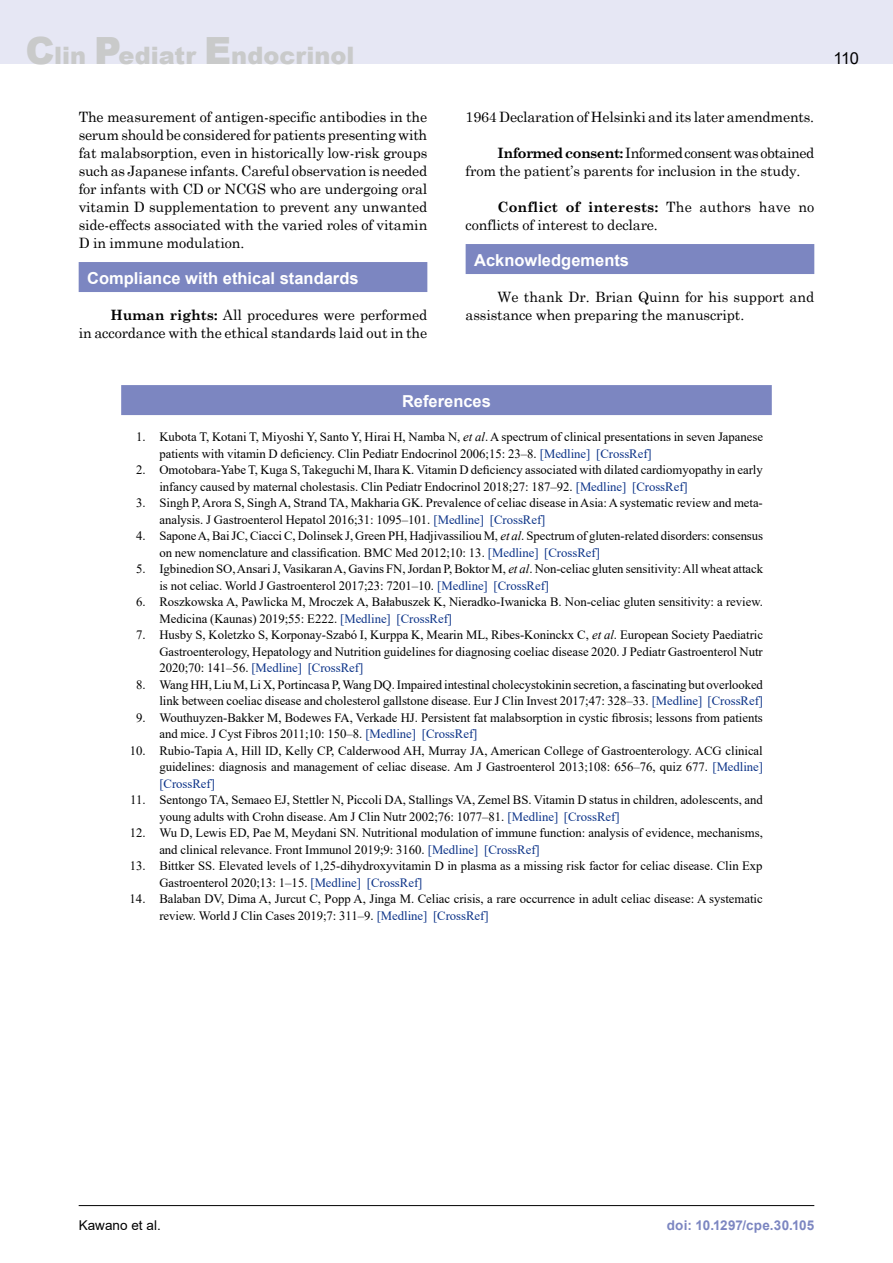
<style>
.page{position:relative;width:893px;height:1263px;background:#fff}
.page>*{position:absolute;margin:0;border:0;box-sizing:border-box;transform-origin:0 0}
.t1{font:900 24px "Arial";color:#c9caca}
.t2{font:700 16.5px "Arial";color:#fff}
.t3{font:16.5px "Arial";color:#000}
.t4{font:14.25px/18px "Century Schoolbook";letter-spacing:-.01em;color:#000}
.t5{font:700 13.5px "Arial";letter-spacing:.01em;color:#7c86c1}
.t6{font:13.5px "Arial";letter-spacing:.005em;color:#000}
.t7{font:12.75px/16.5px "Times New Roman";letter-spacing:-.005em;color:#000}
.s1{font-size:37.5px}
.s2{font-weight:700}
.s3{font-style:italic}
.s4{color:#0c3388}
</style>
<div class="page">
<div style="left:0;top:0;width:893px;height:64px;background:#e6e7f4"></div>
<hr style="left:79px;top:1205px;width:735px;height:1px;background:#000">
<div style="left:79px;top:262px;width:348px;height:30px;background:#7c86c1"></div>
<div style="left:466px;top:244px;width:348px;height:30px;background:#7c86c1"></div>
<div style="left:121px;top:385px;width:651px;height:30px;background:#7c86c1"></div>
<h1 class="t1" style="left:26px;top:38px;width:330px"><span class="s1">C</span>lin <span class="s1">P</span>ediatr <span class="s1">E</span>ndocrinol</h1>
<p class="t4" style="left:79px;top:106px;width:350px;text-align:justify">The measurement of antigen-specific antibodies in the serum should be considered for patients presenting with fat malabsorption, even in historically low-risk groups such as Japanese infants. Careful observation is needed for infants with CD or NCGS who are undergoing oral vitamin D supplementation to prevent any unwanted side-effects associated with the varied roles of vitamin D in immune modulation.</p>
<p class="t2" style="left:87px;top:266px;width:273px">Compliance with ethical standards</p>
<p class="t4" style="left:79px;top:304px;width:350px;text-align:right"><span class="s2">Human rights:</span> All procedures were performed<br>in accordance with the ethical standards laid out in the</p>
<p class="t4" style="left:466px;top:106px;width:350px">1964 Declaration of Helsinki and its later amendments.</p>
<p class="t4" style="left:466px;top:142px;width:350px;text-indent:32px"><span class="s2">Informed consent:</span> Informedconsentwasobtained from the patient’s parents for inclusion in the study.</p>
<p class="t4" style="left:466px;top:196px;width:350px;text-indent:32px"><span class="s2">Conflict of interests:</span> The authors have no conflicts of interest to declare.</p>
<p class="t2" style="left:474px;top:248px;width:156px">Acknowledgements</p>
<p class="t4" style="left:466px;top:286px;width:350px;text-indent:32px">We thank Dr. Brian Quinn for his support and assistance when preparing the manuscript.</p>
<p class="t3" style="left:833px;top:47px;width:27px">110</p>
<p class="t2" style="left:402px;top:389px;width:90px">References</p>
<p class="t7" style="left:159px;top:428px;width:605px;text-indent:-23px">1. Kubota T, Kotani T, Miyoshi Y, Santo Y, Hirai H, Namba N, <span class="s3">et al</span>. A spectrum of clinical presentations in seven Japanese patients with vitamin D deficiency. Clin Pediatr Endocrinol 2006;15: 23–8. <span class="s4">[Medline] [CrossRef]</span></p>
<p class="t7" style="left:159px;top:461px;width:605px;text-indent:-23px">2. Omotobara-Yabe T, Kuga S, Takeguchi M, Ihara K. Vitamin D deficiency associated with dilated cardiomyopathy in early infancy caused by maternal cholestasis. Clin Pediatr Endocrinol 2018;27: 187–92. <span class="s4">[Medline] [CrossRef]</span></p>
<p class="t7" style="left:159px;top:494px;width:605px;text-indent:-23px">3. Singh P, Arora S, Singh A, Strand TA, Makharia GK. Prevalence of celiac disease in Asia: A systematic review and meta&shy;analysis. J Gastroenterol Hepatol 2016;31: 1095–101. <span class="s4">[Medline] [CrossRef]</span></p>
<p class="t7" style="left:159px;top:527px;width:605px;text-indent:-23px">4. Sapone A, Bai JC, Ciacci C, Dolinsek J, Green PH, Hadjivassiliou M, <span class="s3">et al</span>. Spectrum of gluten-related disorders: consensus on new nomenclature and classification. BMC Med 2012;10: 13. <span class="s4">[Medline] [CrossRef]</span></p>
<p class="t7" style="left:159px;top:560px;width:605px;text-indent:-23px">5. Igbinedion SO, Ansari J, Vasikaran A, Gavins FN, Jordan P, Boktor M, <span class="s3">et al</span>. Non-celiac gluten sensitivity: All wheat attack is not celiac. World J Gastroenterol 2017;23: 7201–10. <span class="s4">[Medline] [CrossRef]</span></p>
<p class="t7" style="left:159px;top:593px;width:605px;text-indent:-23px">6. Roszkowska A, Pawlicka M, Mroczek A, Bałabuszek K, Nieradko-Iwanicka B. Non-celiac gluten sensitivity: a review.<br>Medicina (Kaunas) 2019;55: E222. <span class="s4">[Medline] [CrossRef]</span></p>
<p class="t7" style="left:159px;top:626px;width:605px;text-align:justify;text-indent:-23px">7. Husby S, Koletzko S, Korponay-Szabó I, Kurppa K, Mearin ML, Ribes-Koninckx C, <span class="s3">et al</span>. European Society Paediatric Gastroenterology, Hepatology and Nutrition guidelines for diagnosing coeliac disease 2020. J Pediatr Gastroenterol Nutr 2020;70: 141–56. <span class="s4">[Medline] [CrossRef]</span></p>
<p class="t7" style="left:136px;top:676px;width:629px;text-align:right">8. Wang HH, Liu M, Li X, Portincasa P, Wang DQ. Impaired intestinal cholecystokinin secretion, a fascinating but overlooked link between coeliac disease and cholesterol gallstone disease. Eur J Clin Invest 2017;47: 328–33. <span class="s4">[Medline] [CrossRef]</span></p>
<p class="t7" style="left:159px;top:709px;width:605px;text-indent:-23px">9. Wouthuyzen-Bakker M, Bodewes FA, Verkade HJ. Persistent fat malabsorption in cystic fibrosis; lessons from patients and mice. J Cyst Fibros 2011;10: 150–8. <span class="s4">[Medline] [CrossRef]</span></p>
<p class="t7" style="left:159px;top:742px;width:605px;text-align:justify;text-indent:-30px">10. Rubio-Tapia A, Hill ID, Kelly CP, Calderwood AH, Murray JA, American College of Gastroenterology. ACG clinical guidelines: diagnosis and management of celiac disease. Am J Gastroenterol 2013;108: 656–76, quiz 677. <span class="s4">[Medline] [CrossRef]</span></p>
<p class="t7" style="left:159px;top:791px;width:605px;text-indent:-29px">11. Sentongo TA, Semaeo EJ, Stettler N, Piccoli DA, Stallings VA, Zemel BS. Vitamin D status in children, adolescents, and young adults with Crohn disease. Am J Clin Nutr 2002;76: 1077–81. <span class="s4">[Medline] [CrossRef]</span></p>
<p class="t7" style="left:159px;top:824px;width:605px;text-indent:-30px">12. Wu D, Lewis ED, Pae M, Meydani SN. Nutritional modulation of immune function: analysis of evidence, mechanisms, and clinical relevance. Front Immunol 2019;9: 3160. <span class="s4">[Medline] [CrossRef]</span></p>
<p class="t7" style="left:159px;top:857px;width:605px;text-indent:-30px">13. Bittker SS. Elevated levels of 1,25-dihydroxyvitamin D in plasma as a missing risk factor for celiac disease. Clin Exp<br>Gastroenterol 2020;13: 1–15. <span class="s4">[Medline] [CrossRef]</span></p>
<p class="t7" style="left:159px;top:890px;width:605px;text-indent:-30px">14. Balaban DV, Dima A, Jurcut C, Popp A, Jinga M. Celiac crisis, a rare occurrence in adult celiac disease: A systematic review. World J Clin Cases 2019;7: 311–9. <span class="s4">[Medline] [CrossRef]</span></p>
<p class="t6" style="left:79px;top:1216px;width:84px">Kawano et al.</p>
<p class="t5" style="left:667px;top:1216px;width:149px">doi: 10.1297/cpe.30.105</p>
</div>
